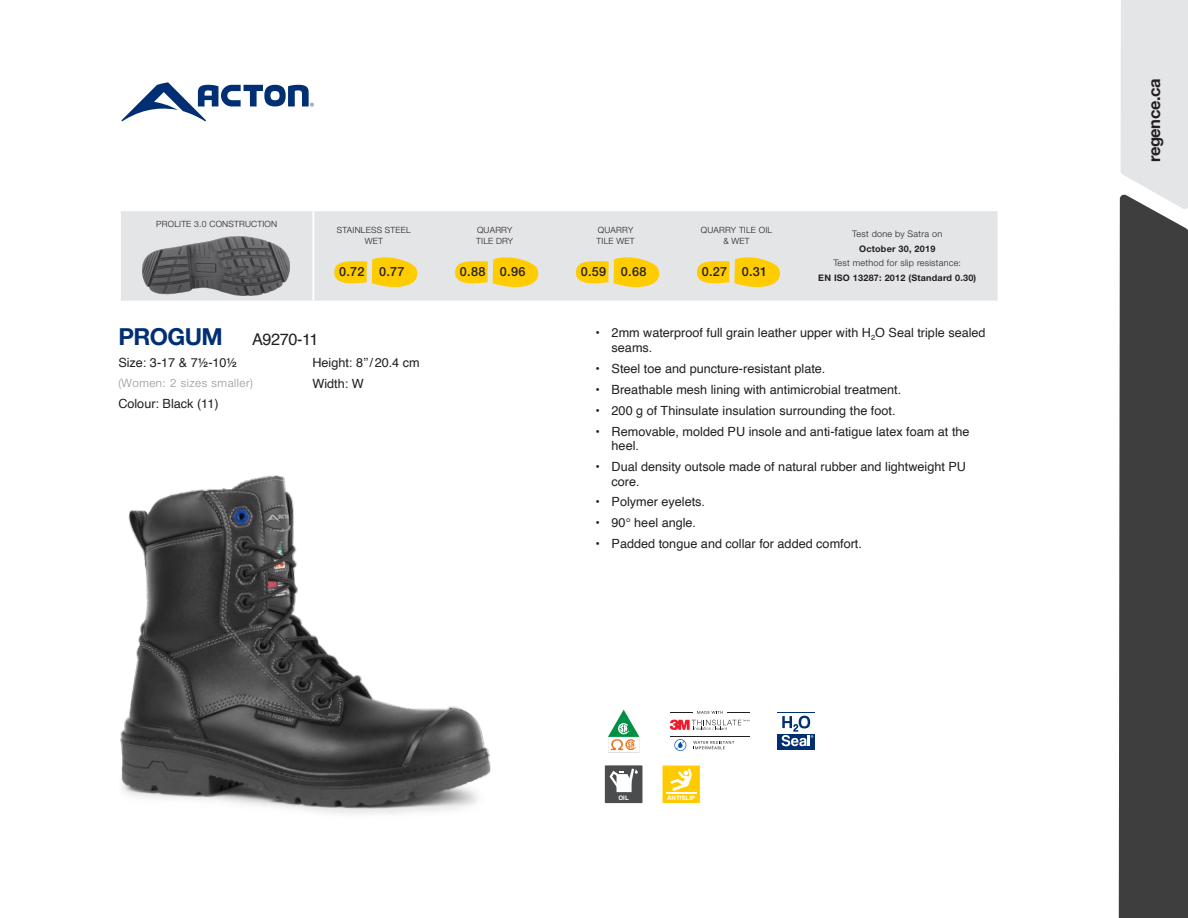
<style>
.page{position:relative;width:1188px;height:918px;background:#fff}
.page>*{position:absolute;margin:0;border:0;box-sizing:border-box;transform-origin:0 0}
.t1{font:700 16.5px "Helvetica Neue LT Std";letter-spacing:-.025em;color:#231f20}
.t2{font:16.2px "Helvetica";letter-spacing:-.025em;color:#231f20}
.t3{font:12.6px/14.4px "Helvetica";color:#231f20}
.t4{font:500 12.6px "Helvetica Neue LT Std";letter-spacing:.025em;color:#231f20}
.t5{font:300 11.55px "Helvetica Neue LT Std";letter-spacing:.045em;color:#939598}
.t6{font:300 9px/14.4px "Helvetica Neue LT Std";letter-spacing:.025em;color:#231f20;text-align:center}
.t7{font:300 8.55px/10.8px "Helvetica Neue LT Std";letter-spacing:.025em;color:#231f20;text-align:center}
.t8{font:700 6.15px "Helvetica";color:#fff}
.s1{font-weight:700}
.s2{font-family:"Helvetica Neue LT Std";font-weight:700;font-size:23.55px;color:#002f73}
</style>
<div class="page">
<img style="left:120px;top:475px;width:371px;height:339px">
<svg style="left:608px;top:710px;width:31px;height:42px"></svg>
<svg style="left:693px;top:741px;width:41px;height:8px"></svg>
<svg style="left:674px;top:739px;width:12px;height:12px"></svg>
<hr style="left:670px;top:736px;width:80px;height:1px;background:#231f20">
<svg style="left:670px;top:711px;width:80px;height:3px"></svg>
<svg style="left:670px;top:720px;width:80px;height:10px"></svg>
<div style="left:777px;top:713px;width:38px;height:37px;background:#002f73"></div>
<div style="left:778px;top:713px;width:37px;height:20px;background:#fff"></div>
<svg style="left:782px;top:716px;width:31px;height:30px"></svg>
<div style="left:605px;top:765px;width:37px;height:38px;background:#4b4c4d"></div>
<svg style="left:610px;top:769px;width:28px;height:23px"></svg>
<div style="left:663px;top:766px;width:37px;height:37px;background:#ffcb00"></div>
<hr style="left:666px;top:792px;width:30px;height:1px;background:#fff">
<svg style="left:670px;top:768px;width:22px;height:23px"></svg>
<div style="left:121px;top:211px;width:877px;height:90px;background:#e4e5e7"></div>
<svg style="left:313px;top:211px;width:1px;height:33px"></svg>
<hr style="left:313px;top:244px;width:1px;height:57px;background:#fff">
<img style="left:142px;top:237px;width:148px;height:58px">
<svg style="left:334px;top:256px;width:85px;height:33px;background:#f5d554"></svg>
<svg style="left:455px;top:256px;width:85px;height:33px;background:#f5d553"></svg>
<svg style="left:576px;top:256px;width:85px;height:33px;background:#f5d553"></svg>
<svg style="left:697px;top:256px;width:85px;height:33px;background:#f5d554"></svg>
<div style="left:1119px;top:196px;width:69px;height:722px;background:#3e3e3f"></div>
<svg style="left:1121px;top:0;width:67px;height:209px;background:#e2e3e5"></svg>
<svg style="left:122px;top:82px;width:192px;height:40px"></svg>
<p class="t7" style="left:156px;top:219px;width:122px">PROLITE 3.0 CONSTRUCTION</p>
<p class="t7" style="left:337px;top:224px;width:75px">STAINLESS STEEL<br>WET</p>
<p class="t7" style="left:476px;top:224px;width:39px;text-align:left">QUARRY<br>TILE DRY</p>
<p class="t7" style="left:597px;top:224px;width:39px;text-align:left">QUARRY<br>TILE WET</p>
<p class="t7" style="left:701px;top:224px;width:73px">QUARRY TILE OIL &amp; WET</p>
<p class="t6" style="left:818px;top:227px;width:159px">Test done by Satra on<br><span class="s1">October 30, 2019<br></span>Test method for slip resistance:<br><span class="s1">EN ISO 13287: 2012 (Standard 0.30)</span></p>
<p class="t4" style="left:339px;top:264px;width:67px">0.72 0.77</p>
<p class="t4" style="left:460px;top:264px;width:67px">0.88 0.96</p>
<p class="t4" style="left:581px;top:264px;width:67px">0.59 0.68</p>
<p class="t4" style="left:702px;top:264px;width:67px">0.27 0.31</p>
<p class="t2" style="left:118px;top:326px;width:202px"><span class="s2">PROGUM</span> A9270-11</p>
<p class="t3" style="left:118px;top:356px;width:120px">Size: 3-17 &amp; 7½-10½</p>
<p class="t3" style="left:312px;top:356px;width:109px">Height: 8’’ / 20.4 cm</p>
<p class="t5" style="left:118px;top:376px;width:136px">(Women: 2 sizes smaller)</p>
<p class="t3" style="left:312px;top:376px;width:53px">Width: W</p>
<p class="t3" style="left:118px;top:397px;width:102px">Colour: Black (11)</p>
<p class="t3" style="left:612px;top:326px;width:376px;text-indent:-16px">• 2mm waterproof full grain leather upper with H<sub>2</sub>O Seal triple sealed seams.</p>
<p class="t3" style="left:595px;top:361px;width:232px">• Steel toe and puncture-resistant plate.</p>
<p class="t3" style="left:595px;top:382px;width:307px">• Breathable mesh lining with antimicrobial treatment.</p>
<p class="t3" style="left:595px;top:403px;width:302px">• 200 g of Thinsulate insulation surrounding the foot.</p>
<p class="t3" style="left:612px;top:424px;width:359px;text-indent:-16px">• Removable, molded PU insole and anti-fatigue latex foam at the heel.</p>
<p class="t3" style="left:612px;top:460px;width:356px;text-indent:-16px">• Dual density outsole made of natural rubber and lightweight PU core.</p>
<p class="t3" style="left:595px;top:495px;width:111px">• Polymer eyelets.</p>
<p class="t3" style="left:595px;top:516px;width:102px">• 90° heel angle.</p>
<p class="t3" style="left:595px;top:537px;width:268px">• Padded tongue and collar for added comfort.</p>
<p class="t8" style="left:618px;top:794px;width:12px">OIL</p>
<p class="t8" style="left:667px;top:794px;width:30px">ANTISLIP</p>
<h1 class="t1" style="left:1144px;top:162px;width:85px;rotate:-90deg">regence.ca</h1>
</div>
